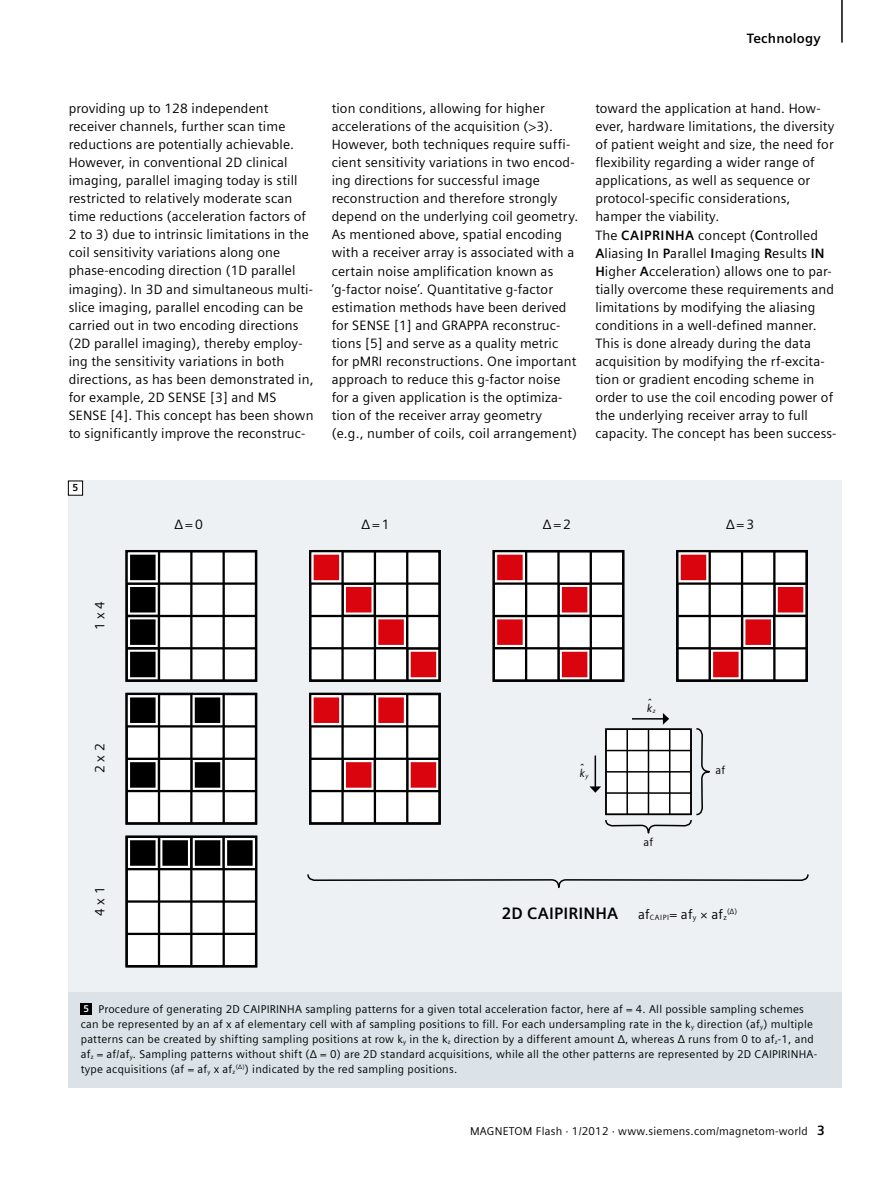
<style>
.page{position:relative;width:893px;height:1191px;background:#fff}
.page>*{position:absolute;margin:0;border:0;box-sizing:border-box;transform-origin:0 0}
.t1{font:700 16.5px "Siemens Sans";letter-spacing:.01em;color:#000}
.t2{font:13.5px/18.1px "Siemens Sans";letter-spacing:.01em;color:#000}
.t3{font:700 13.5px "Siemens Sans";letter-spacing:.015em;color:#000}
.t4{font:11.25px/14.9px "Siemens Sans";letter-spacing:.02em;color:#000}
.t5{font:italic 11.25px "Siemens Sans";color:#000}
.t6{font:700 10.2px "Siemens Sans";color:#000}
.t7{font:7.5px "Siemens Sans";color:#000}
.t8{font:italic 6.3px "Siemens Sans";color:#000}
.s1{font-weight:700}
.s2{font-weight:400;font-size:13.5px}
.s3{font-weight:700;font-size:9.75px;color:#fff}
.s4{font-weight:700;font-size:13.5px}
</style>
<div class="page">
<hr style="left:842px;top:0;width:1px;height:43px;background:#000">
<div style="left:68px;top:480px;width:774px;height:607px;background:#dbe3e8"></div>
<div style="left:68px;top:480px;width:774px;height:512px;background:#edf1f4"></div>
<div style="left:127px;top:551px;width:129px;height:129px;background:#fff"></div>
<svg style="left:128px;top:553px;width:30px;height:126px"></svg>
<div style="left:125px;top:550px;width:132px;height:132px;border:2px solid #000"></div>
<hr style="left:158px;top:551px;width:2px;height:129px;background:#000">
<hr style="left:190px;top:551px;width:3px;height:129px;background:#000">
<hr style="left:223px;top:551px;width:2px;height:129px;background:#000">
<hr style="left:127px;top:582px;width:129px;height:3px;background:#000">
<hr style="left:127px;top:615px;width:129px;height:2px;background:#000">
<hr style="left:127px;top:647px;width:129px;height:2px;background:#000">
<svg style="left:312px;top:553px;width:126px;height:126px;background:#f4cdcf"></svg>
<div style="left:309px;top:550px;width:132px;height:132px;border:2px solid #000"></div>
<hr style="left:341px;top:551px;width:3px;height:129px;background:#000">
<hr style="left:374px;top:551px;width:2px;height:129px;background:#000">
<hr style="left:406px;top:551px;width:2px;height:129px;background:#000">
<hr style="left:310px;top:582px;width:130px;height:3px;background:#000">
<hr style="left:310px;top:615px;width:130px;height:2px;background:#000">
<hr style="left:310px;top:647px;width:130px;height:2px;background:#000">
<div style="left:494px;top:551px;width:129px;height:129px;background:#fff"></div>
<svg style="left:497px;top:554px;width:26px;height:27px"></svg>
<svg style="left:560px;top:585px;width:30px;height:30px"></svg>
<svg style="left:496px;top:617px;width:29px;height:28px"></svg>
<svg style="left:560px;top:649px;width:30px;height:30px"></svg>
<div style="left:493px;top:550px;width:131px;height:132px;border:2px solid #000"></div>
<hr style="left:525px;top:551px;width:2px;height:129px;background:#000">
<hr style="left:557px;top:551px;width:3px;height:129px;background:#000">
<hr style="left:590px;top:551px;width:2px;height:129px;background:#000">
<hr style="left:494px;top:582px;width:129px;height:3px;background:#000">
<hr style="left:494px;top:615px;width:129px;height:2px;background:#000">
<hr style="left:494px;top:647px;width:129px;height:2px;background:#000">
<svg style="left:679px;top:553px;width:126px;height:126px;background:#f4cdcf"></svg>
<div style="left:676px;top:550px;width:132px;height:132px;border:2px solid #000"></div>
<hr style="left:708px;top:551px;width:3px;height:129px;background:#000">
<hr style="left:741px;top:551px;width:2px;height:129px;background:#000">
<hr style="left:773px;top:551px;width:2px;height:129px;background:#000">
<hr style="left:677px;top:582px;width:130px;height:3px;background:#000">
<hr style="left:677px;top:615px;width:130px;height:2px;background:#000">
<hr style="left:677px;top:647px;width:130px;height:2px;background:#000">
<div style="left:127px;top:694px;width:129px;height:129px;background:#fff"></div>
<svg style="left:130px;top:696px;width:28px;height:29px"></svg>
<svg style="left:194px;top:696px;width:29px;height:29px"></svg>
<svg style="left:128px;top:760px;width:30px;height:30px"></svg>
<svg style="left:193px;top:760px;width:30px;height:30px"></svg>
<div style="left:125px;top:693px;width:132px;height:131px;border:2px solid #000"></div>
<hr style="left:158px;top:694px;width:2px;height:129px;background:#000">
<hr style="left:190px;top:694px;width:3px;height:129px;background:#000">
<hr style="left:223px;top:694px;width:2px;height:129px;background:#000">
<hr style="left:127px;top:725px;width:129px;height:2px;background:#000">
<hr style="left:127px;top:757px;width:129px;height:3px;background:#000">
<hr style="left:127px;top:790px;width:129px;height:2px;background:#000">
<div style="left:310px;top:694px;width:130px;height:129px;background:#fff"></div>
<svg style="left:313px;top:697px;width:27px;height:26px"></svg>
<svg style="left:376px;top:696px;width:28px;height:29px"></svg>
<svg style="left:344px;top:760px;width:30px;height:30px"></svg>
<svg style="left:408px;top:760px;width:30px;height:30px"></svg>
<div style="left:309px;top:693px;width:132px;height:131px;border:2px solid #000"></div>
<hr style="left:341px;top:694px;width:3px;height:129px;background:#000">
<hr style="left:374px;top:694px;width:2px;height:129px;background:#000">
<hr style="left:406px;top:694px;width:2px;height:129px;background:#000">
<hr style="left:310px;top:725px;width:130px;height:2px;background:#000">
<hr style="left:310px;top:757px;width:130px;height:3px;background:#000">
<hr style="left:310px;top:790px;width:130px;height:2px;background:#000">
<div style="left:127px;top:837px;width:129px;height:129px;background:#fff"></div>
<svg style="left:130px;top:838px;width:123px;height:30px"></svg>
<div style="left:125px;top:835px;width:132px;height:132px;border:2px solid #000"></div>
<hr style="left:127px;top:868px;width:129px;height:2px;background:#000">
<hr style="left:127px;top:900px;width:129px;height:2px;background:#000">
<hr style="left:127px;top:932px;width:129px;height:3px;background:#000">
<hr style="left:223px;top:837px;width:2px;height:129px;background:#000">
<hr style="left:190px;top:837px;width:2px;height:129px;background:#000">
<hr style="left:158px;top:837px;width:2px;height:129px;background:#000">
<svg style="left:307px;top:874px;width:502px;height:15px"></svg>
<div style="left:81px;top:1003px;width:11px;height:11px;background:#000"></div>
<div style="left:68px;top:481px;width:15px;height:14px;background:#fff"></div>
<div style="left:68px;top:480px;width:15px;height:15px;border:1px solid #000"></div>
<svg style="left:589px;top:713px;width:122px;height:121px"></svg>
<p class="t3" style="left:747px;top:30px;width:75px">Technology</p>
<p class="t2" style="left:69px;top:99px;width:246px">providing up to 128 independent receiver channels, further scan time reductions are potentially achievable.<br>However, in conventional 2D clinical imaging, parallel imaging today is still restricted to relatively moderate scan time reductions (acceleration factors of 2 to 3) due to intrinsic limitations in the coil sensitivity variations along one phase-encoding direction (1D parallel imaging). In 3D and simultaneous multi&shy;slice imaging, parallel encoding can be carried out in two encoding directions (2D parallel imaging), thereby employ&shy;ing the sensitivity variations in both directions, as has been demonstrated in, for example, 2D SENSE [3] and MS SENSE [4]. This concept has been shown to significantly improve the reconstruc-</p>
<p class="t2" style="left:332px;top:99px;width:248px">tion conditions, allowing for higher accelerations of the acquisition (&gt;3).<br>However, both techniques require suffi&shy;cient sensitivity variations in two encod&shy;ing directions for successful image reconstruction and therefore strongly depend on the underlying coil geometry.<br>As mentioned above, spatial encoding with a receiver array is associated with a certain noise amplification known as ’g-factor noise’. Quantitative g-factor estimation methods have been derived for SENSE [1] and GRAPPA reconstruc&shy;tions [5] and serve as a quality metric for pMRI reconstructions. One important approach to reduce this g-factor noise for a given application is the optimiza&shy;tion of the receiver array geometry<br>(e.g., number of coils, coil arrangement)</p>
<p class="t2" style="left:595px;top:99px;width:243px">toward the application at hand. How&shy;ever, hardware limitations, the diversity of patient weight and size, the need for flexibility regarding a wider range of applications, as well as sequence or protocol-specific considerations, hamper the viability.<br>The <span class="s1">CAIPRINHA</span> concept (<span class="s1">C</span>ontrolled <span class="s1">A</span>liasing <span class="s1">I</span>n <span class="s1">P</span>arallel <span class="s1">I</span>maging <span class="s1">R</span>esults <span class="s1">IN H</span>igher <span class="s1">A</span>cceleration) allows one to par&shy;tially overcome these requirements and limitations by modifying the aliasing conditions in a well-defined manner.<br>This is done already during the data acquisition by modifying the rf-excita&shy;tion or gradient encoding scheme in order to use the coil encoding power of the underlying receiver array to full capacity. The concept has been success-</p>
<p class="t6" style="left:73px;top:482px;width:7px">5</p>
<p class="t2" style="left:91px;top:630px;width:31px;rotate:-90deg">1 x 4</p>
<p class="t2" style="left:91px;top:773px;width:31px;rotate:-90deg">2 x 2</p>
<p class="t2" style="left:91px;top:916px;width:31px;rotate:-90deg">4 x 1</p>
<p class="t2" style="left:175px;top:515px;width:30px">Δ=0</p>
<p class="t2" style="left:361px;top:515px;width:30px">Δ=1</p>
<p class="t2" style="left:543px;top:515px;width:30px">Δ=2</p>
<p class="t2" style="left:726px;top:515px;width:30px">Δ=3</p>
<p class="t5" style="left:579px;top:764px;width:7px">kˆ</p>
<p class="t8" style="left:585px;top:772px;width:5px">y</p>
<p class="t5" style="left:646px;top:699px;width:7px">kˆ</p>
<p class="t8" style="left:653px;top:707px;width:4px">z</p>
<p class="t4" style="left:643px;top:834px;width:11px">af</p>
<p class="t4" style="left:715px;top:763px;width:11px">af</p>
<p class="t1" style="left:502px;top:903px;width:227px">2D CAIPIRINHA <span class="s2">af</span><sub>CAIPI</sub><span class="s2">= af</span><sub>y</sub> <span class="s2">× af</span><sub>z</sub></p>
<p class="t7" style="left:727px;top:907px;width:11px">(∆)</p>
<p class="t4" style="left:81px;top:1001px;width:738px"><span class="s3">5</span> Procedure of generating 2D CAIPIRINHA sampling patterns for a given total acceleration factor, here af = 4. All possible sampling schemes can be represented by an af x af elementary cell with af sampling positions to fill. For each undersampling rate in the k<sub>y</sub> direction (af<sub>y</sub>) multiple patterns can be created by shifting sampling positions at row k<sub>y</sub> in the k<sub>z</sub> direction by a different amount Δ, whereas Δ runs from 0 to af<sub>z</sub>-1, and af<sub>z</sub> = af/af<sub>y</sub>. Sampling patterns without shift (Δ = 0) are 2D standard acquisitions, while all the other patterns are represented by 2D CAIPIRINHA&shy;type acquisitions (af = af<sub>y</sub> x af<sub>z</sub><sup>(Δ)</sup>) indicated by the red sampling positions.</p>
<p class="t4" style="left:470px;top:1124px;width:356px">MAGNETOM Flash · 1/2012 · www.siemens.com/magnetom-world <span class="s4">3</span></p>
</div>
